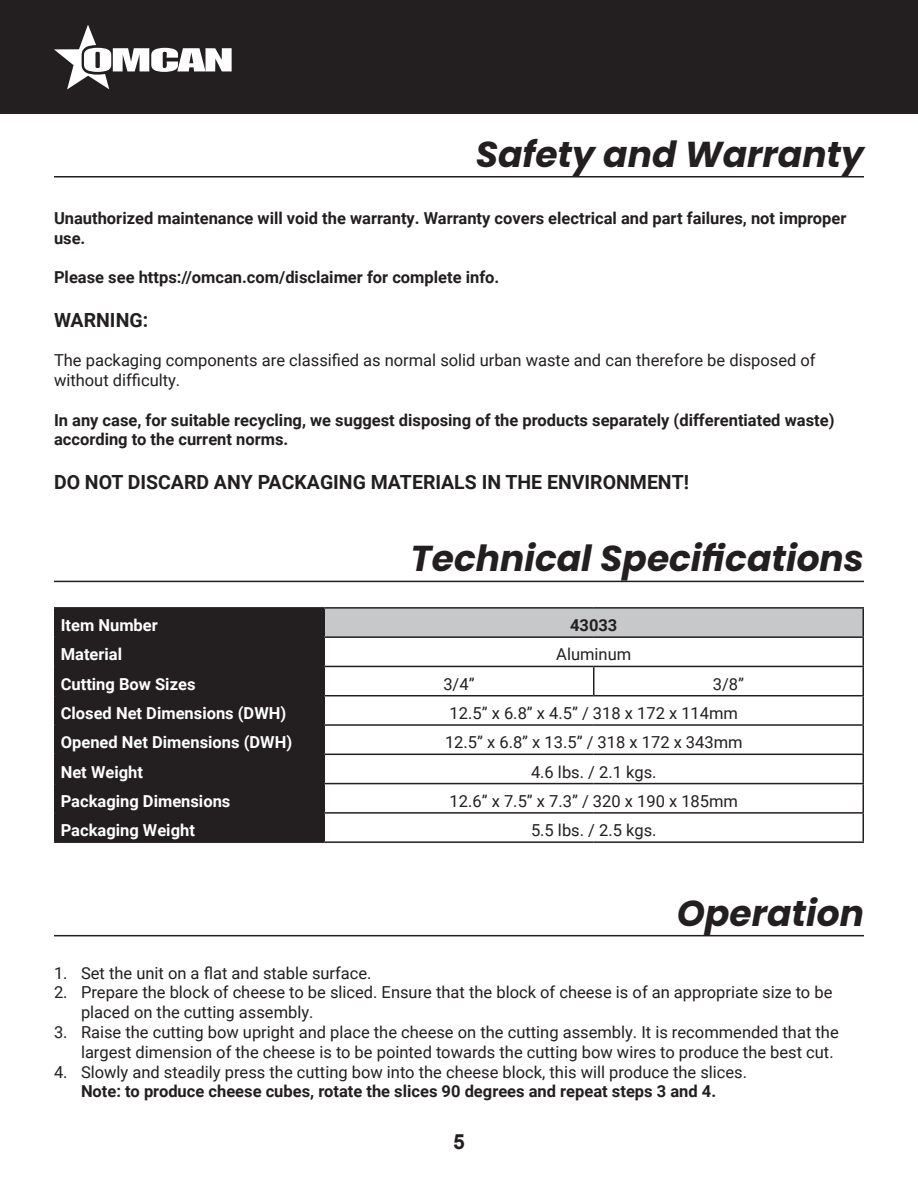
<style>
.page{position:relative;width:918px;height:1188px;background:#fff}
.page>*{position:absolute;margin:0;border:0;box-sizing:border-box;transform-origin:0 0}
.t1{font:italic 700 36px "Poppins";color:#231f20}
.t2{font:700 21px "Arial";color:#231f20}
.t3{font:700 19.5px "Roboto";color:#231f20}
.t4{font:16.5px/19.8px "Roboto";color:#231f20}
.t5{font:700 16.5px/19.8px "Roboto";color:#231f20}
.t6{font:700 16.5px "Roboto";color:#fff}
.s1{font-weight:700}
</style>
<div class="page">
<div style="left:0;top:0;width:918px;height:114px;background:#231f20"></div>
<svg style="left:54px;top:25px;width:178px;height:64px"></svg>
<hr style="left:54px;top:176px;width:810px;height:2px;background:#231f20">
<hr style="left:54px;top:581px;width:810px;height:1px;background:#231f20">
<div style="left:56px;top:609px;width:268px;height:232px;background:#231f20"></div>
<div style="left:324px;top:608px;width:539px;height:29px;background:#c7c8ca"></div>
<hr style="left:54px;top:607px;width:270px;height:2px;background:#231f20">
<hr style="left:54px;top:609px;width:2px;height:27px;background:#231f20">
<hr style="left:324px;top:607px;width:270px;height:2px;background:#231f20">
<hr style="left:594px;top:607px;width:270px;height:2px;background:#231f20">
<hr style="left:862px;top:609px;width:2px;height:27px;background:#231f20">
<hr style="left:54px;top:636px;width:270px;height:2px;background:#231f20">
<hr style="left:54px;top:638px;width:2px;height:28px;background:#231f20">
<hr style="left:324px;top:636px;width:270px;height:2px;background:#231f20">
<hr style="left:594px;top:636px;width:270px;height:2px;background:#231f20">
<hr style="left:862px;top:638px;width:2px;height:28px;background:#231f20">
<hr style="left:54px;top:666px;width:270px;height:1px;background:#231f20">
<hr style="left:54px;top:667px;width:2px;height:28px;background:#231f20">
<hr style="left:324px;top:666px;width:270px;height:1px;background:#231f20">
<hr style="left:594px;top:666px;width:270px;height:1px;background:#231f20">
<svg style="left:593px;top:667px;width:1px;height:28px"></svg>
<hr style="left:862px;top:667px;width:2px;height:28px;background:#231f20">
<hr style="left:54px;top:695px;width:270px;height:1px;background:#231f20">
<hr style="left:54px;top:696px;width:2px;height:28px;background:#231f20">
<hr style="left:324px;top:695px;width:270px;height:1px;background:#231f20">
<hr style="left:594px;top:695px;width:270px;height:1px;background:#231f20">
<hr style="left:862px;top:696px;width:2px;height:28px;background:#231f20">
<hr style="left:54px;top:724px;width:270px;height:2px;background:#231f20">
<hr style="left:54px;top:726px;width:2px;height:28px;background:#231f20">
<hr style="left:324px;top:724px;width:270px;height:2px;background:#231f20">
<hr style="left:594px;top:724px;width:270px;height:2px;background:#231f20">
<hr style="left:862px;top:726px;width:2px;height:28px;background:#231f20">
<hr style="left:54px;top:754px;width:270px;height:1px;background:#231f20">
<hr style="left:54px;top:755px;width:2px;height:28px;background:#231f20">
<hr style="left:324px;top:754px;width:270px;height:1px;background:#231f20">
<hr style="left:594px;top:754px;width:270px;height:1px;background:#231f20">
<hr style="left:862px;top:755px;width:2px;height:28px;background:#231f20">
<hr style="left:54px;top:783px;width:270px;height:1px;background:#231f20">
<hr style="left:54px;top:784px;width:2px;height:28px;background:#231f20">
<hr style="left:324px;top:783px;width:270px;height:1px;background:#231f20">
<hr style="left:594px;top:783px;width:270px;height:1px;background:#231f20">
<hr style="left:862px;top:784px;width:2px;height:28px;background:#231f20">
<hr style="left:54px;top:812px;width:270px;height:2px;background:#231f20">
<hr style="left:54px;top:814px;width:2px;height:27px;background:#231f20">
<hr style="left:324px;top:812px;width:270px;height:2px;background:#231f20">
<svg style="left:324px;top:609px;width:1px;height:232px"></svg>
<hr style="left:594px;top:812px;width:270px;height:2px;background:#231f20">
<hr style="left:862px;top:814px;width:2px;height:27px;background:#231f20">
<hr style="left:54px;top:841px;width:270px;height:2px;background:#231f20">
<hr style="left:324px;top:841px;width:270px;height:2px;background:#231f20">
<hr style="left:594px;top:841px;width:270px;height:2px;background:#231f20">
<hr style="left:54px;top:935px;width:810px;height:1px;background:#231f20">
<p class="t1" style="left:476px;top:133px;width:390px">Safety and Warranty</p>
<p class="t5" style="left:54px;top:208px;width:794px">Unauthorized maintenance will void the warranty. Warranty covers electrical and part failures, not improper use.</p>
<p class="t5" style="left:54px;top:267px;width:447px">Please see https://omcan.com/disclaimer for complete info.</p>
<p class="t3" style="left:54px;top:306px;width:96px">WARNING:</p>
<p class="t4" style="left:54px;top:350px;width:763px">The packaging components are classified as normal solid urban waste and can therefore be disposed of without difficulty.</p>
<p class="t5" style="left:54px;top:409px;width:782px">In any case, for suitable recycling, we suggest disposing of the products separately (differentiated waste) according to the current norms.</p>
<p class="t3" style="left:54px;top:468px;width:637px">DO NOT DISCARD ANY PACKAGING MATERIALS IN THE ENVIRONMENT!</p>
<p class="t1" style="left:411px;top:538px;width:455px">Technical Specifications</p>
<p class="t6" style="left:61px;top:614px;width:99px">Item Number</p>
<p class="t5" style="left:570px;top:615px;width:49px">43033</p>
<p class="t6" style="left:61px;top:643px;width:63px">Material</p>
<p class="t4" style="left:556px;top:644px;width:76px">Aluminum</p>
<p class="t6" style="left:61px;top:672px;width:136px">Cutting Bow Sizes</p>
<p class="t4" style="left:443px;top:673px;width:33px">3/4”</p>
<p class="t4" style="left:713px;top:673px;width:33px">3/8”</p>
<p class="t6" style="left:61px;top:702px;width:227px">Closed Net Dimensions (DWH)</p>
<p class="t4" style="left:450px;top:703px;width:290px">12.5” x 6.8” x 4.5” / 318 x 172 x 114mm</p>
<p class="t6" style="left:61px;top:731px;width:233px">Opened Net Dimensions (DWH)</p>
<p class="t4" style="left:445px;top:732px;width:299px">12.5” x 6.8” x 13.5” / 318 x 172 x 343mm</p>
<p class="t6" style="left:61px;top:760px;width:84px">Net Weight</p>
<p class="t4" style="left:531px;top:761px;width:127px">4.6 lbs. / 2.1 kgs.</p>
<p class="t6" style="left:61px;top:789px;width:171px">Packaging Dimensions</p>
<p class="t4" style="left:450px;top:791px;width:290px">12.6” x 7.5” x 7.3” / 320 x 190 x 185mm</p>
<p class="t6" style="left:61px;top:819px;width:136px">Packaging Weight</p>
<p class="t4" style="left:531px;top:820px;width:127px">5.5 lbs. / 2.5 kgs.</p>
<p class="t1" style="left:677px;top:892px;width:189px">Operation</p>
<p class="t4" style="left:54px;top:962px;width:319px">1. Set the unit on a flat and stable surface.</p>
<p class="t4" style="left:81px;top:982px;width:753px;text-indent:-27px">2. Prepare the block of cheese to be sliced. Ensure that the block of cheese is of an appropriate size to be placed on the cutting assembly.</p>
<p class="t4" style="left:81px;top:1022px;width:759px;text-indent:-27px">3. Raise the cutting bow upright and place the cheese on the cutting assembly. It is recommended that the largest dimension of the cheese is to be pointed towards the cutting bow wires to produce the best cut.</p>
<p class="t4" style="left:54px;top:1061px;width:695px;text-align:center">4. Slowly and steadily press the cutting bow into the cheese block, this will produce the slices.<br><span class="s1">Note: to produce cheese cubes, rotate the slices 90 degrees and repeat steps 3 and 4.</span></p>
<p class="t2" style="left:453px;top:1127px;width:13px">5</p>
</div>
